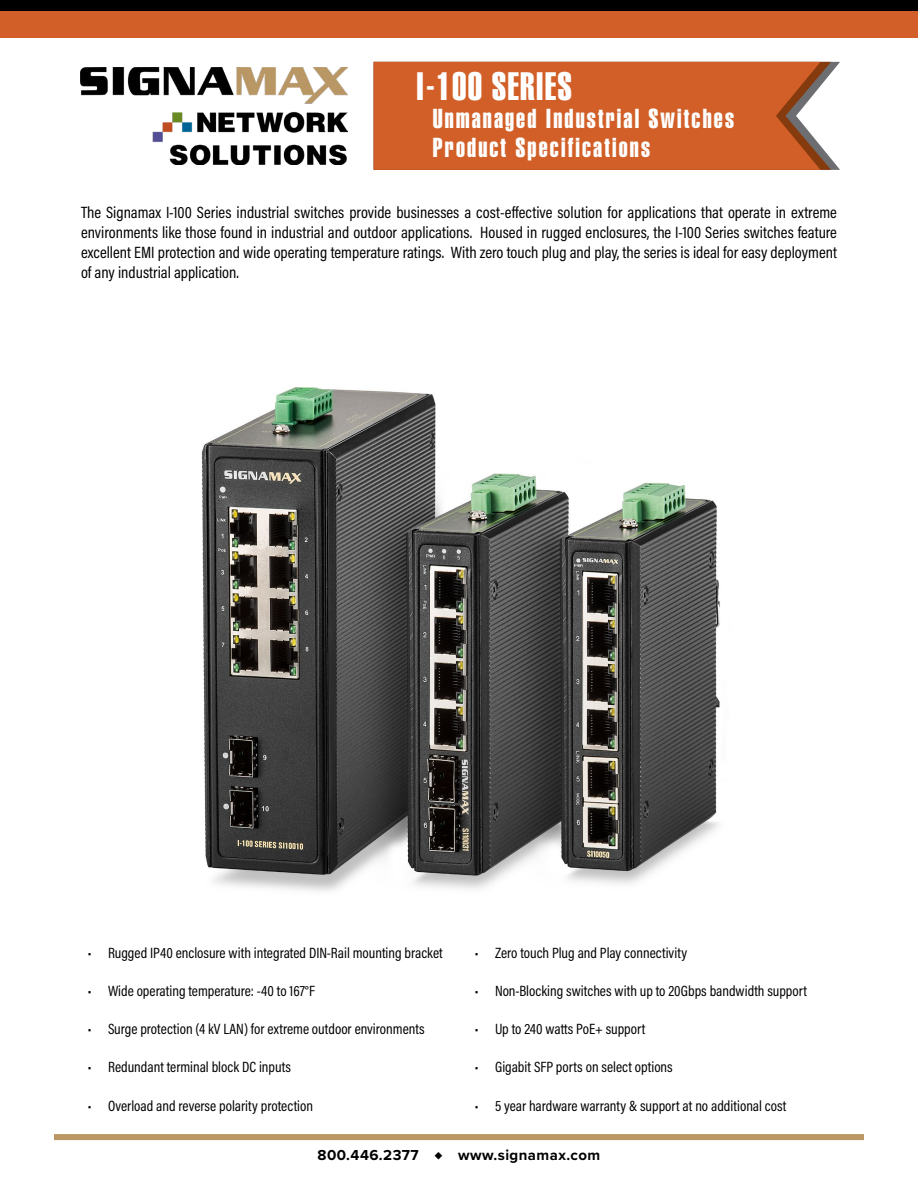
<style>
.page{position:relative;width:918px;height:1188px;background:#fff}
.page>*{position:absolute;margin:0;border:0;box-sizing:border-box;transform-origin:0 0}
.t1{font:39px "Helvetica Extra Compressed";letter-spacing:.03em;color:#fff}
.t2{font:27px "Helvetica Extra Compressed";letter-spacing:.08em;color:#fff}
.Body_Text{font:16.5px/19.8px "Acumin Pro Cond";color:#000;text-align:justify}
.t3{font:15px "Acumin Pro Cond";color:#000}
.t4{font:700 15px "Proxima Nova";letter-spacing:.03em;color:#000}
</style>
<div class="page">
<div style="left:0;top:0;width:918px;height:14px;background:#000"></div>
<div style="left:0;top:11px;width:918px;height:27px;background:#d15f27"></div>
<div style="left:54px;top:1134px;width:810px;height:6px;background:#ba9764"></div>
<img style="left:201px;top:387px;width:519px;height:504px">
<img style="left:81px;top:68px;width:266px;height:97px">
<svg style="left:820px;top:62px;width:11px;height:108px"></svg>
<div style="left:374px;top:62px;width:446px;height:108px;background:#d15f27"></div>
<p class="t1" style="left:416px;top:63px;width:157px">I-100 SERIES</p>
<p class="t2" style="left:433px;top:103px;width:303px">Unmanaged Industrial Switches</p>
<p class="t2" style="left:433px;top:131px;width:219px">Product Specifications</p>
<p class="Body_Text" style="left:81px;top:203px;width:758px">The Signamax I-100 Series industrial switches provide businesses a cost-effective solution for applications that operate in extreme environments like those found in industrial and outdoor applications. Housed in rugged enclosures, the I-100 Series switches feature excellent EMI protection and wide operating temperature ratings. With zero touch plug and play, the series is ideal for easy deployment of any industrial application.</p>
<p class="t3" style="left:88px;top:943px;width:357px">• Rugged IP40 enclosure with integrated DIN-Rail mounting bracket</p>
<p class="t3" style="left:88px;top:981px;width:229px">• Wide operating temperature: -40 to 167°F</p>
<p class="t3" style="left:88px;top:1019px;width:339px">• Surge protection (4 kV LAN) for extreme outdoor environments</p>
<p class="t3" style="left:88px;top:1058px;width:205px">• Redundant terminal block DC inputs</p>
<p class="t3" style="left:88px;top:1096px;width:227px">• Overload and reverse polarity protection</p>
<p class="t3" style="left:475px;top:943px;width:214px">• Zero touch Plug and Play connectivity</p>
<p class="t3" style="left:475px;top:981px;width:334px">• Non-Blocking switches with up to 20Gbps bandwidth support</p>
<p class="t3" style="left:475px;top:1019px;width:172px">• Up to 240 watts PoE+ support</p>
<p class="t3" style="left:475px;top:1058px;width:200px">• Gigabit SFP ports on select options</p>
<p class="t3" style="left:475px;top:1096px;width:313px">• 5 year hardware warranty &amp; support at no additional cost</p>
<p class="t4" style="left:318px;top:1143px;width:284px">800.446.2377 ♦ www.signamax.com</p>
</div>
